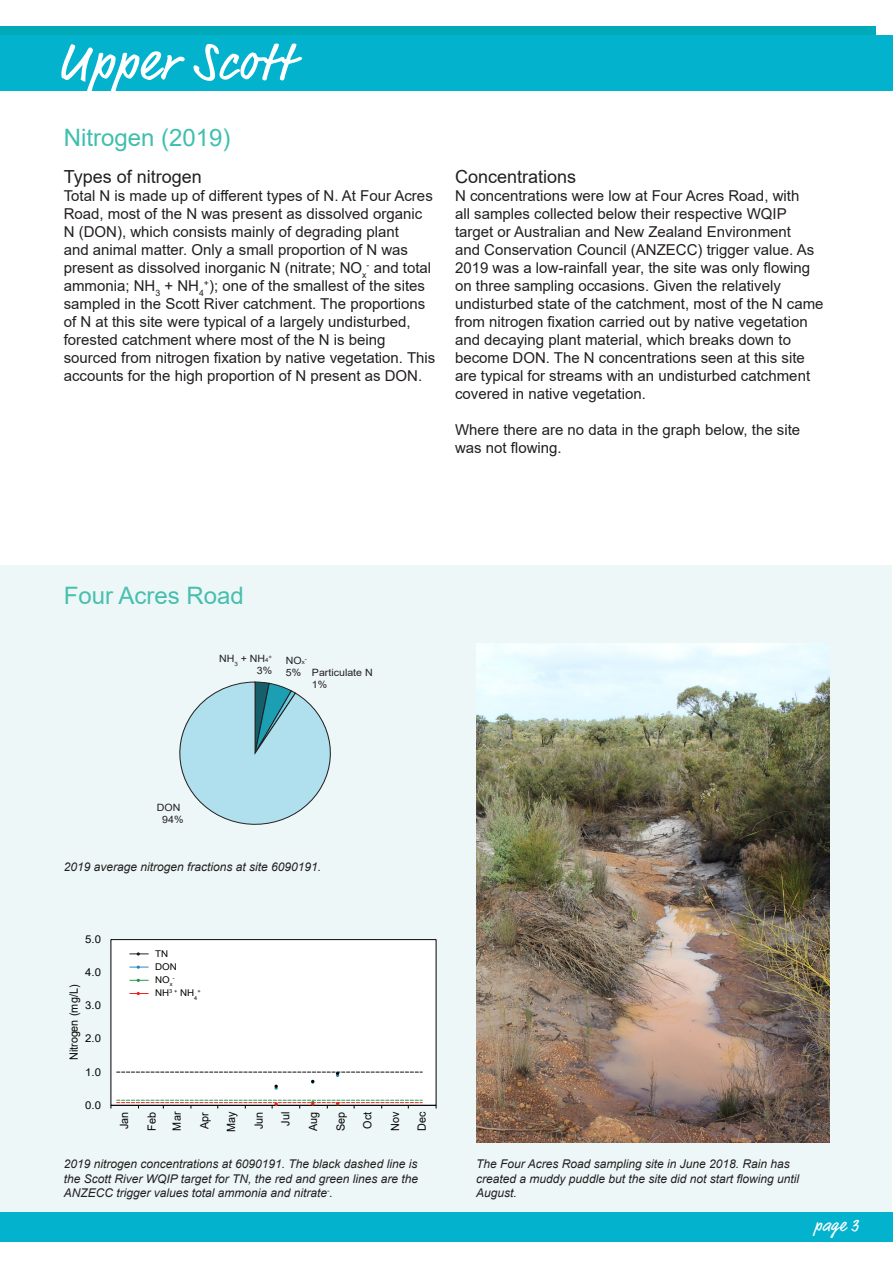
<style>
.page{position:relative;width:893px;height:1263px;background:#fff}
.page>*{position:absolute;margin:0;border:0;box-sizing:border-box;transform-origin:0 0}
.t1{font:54px "Market Web";letter-spacing:.03em;color:#fff}
.heading1{font:24px "Arial";color:#3fbfae}
.body_copy{font:24px "Arial";color:#47bfaf}
.sub-heading{font:18px "Arial";color:#231f20}
.t2{font:18px "Market Web";color:#fff}
.body_copy-2{font:15px/18px "Arial";color:#231f20}
.sub-heading-2{font:15px/18px "Arial";color:#231f20}
.t3{font:italic 12px/14.4px "Arial";color:#231f20;text-align:justify}
.t4{font:11.4px/24.9px "Arial";color:#040503;scale:.95 1}
.t5{font:10.8px "Arial";color:#040503;scale:1.05 1}
.t6{font:10.05px/12px "Arial";color:#231f20;text-align:center;scale:1.06 1}
.t7{font:9.3px/13.2px "Arial";color:#050504;scale:1.05 1}
.t8{font:5.85px "Arial";color:#231f20;scale:1.06 1}
.t9{font:5.4px "Arial";color:#050504;scale:1.05 1}
.s1{font-size:5.7px}
</style>
<div class="page">
<div style="left:0;top:27px;width:875px;height:64px;background:#00aab8"></div>
<div style="left:0;top:35px;width:893px;height:56px;background:#03b2cd"></div>
<div style="left:0;top:1212px;width:893px;height:30px;background:#03b2cd"></div>
<div style="left:0;top:566px;width:891px;height:646px;background:#edf7f7"></div>
<div style="left:111px;top:939px;width:325px;height:166px;background:#fff"></div>
<div style="left:111px;top:939px;width:325px;height:167px;border:1px solid #040503"></div>
<hr style="left:111px;top:1105px;width:325px;height:1px;background:#040503">
<svg style="left:117px;top:1072px;width:305px;height:18px"></svg>
<svg style="left:111px;top:1100px;width:311px;height:8px"></svg>
<svg style="left:130px;top:952px;width:18px;height:3px"></svg>
<svg style="left:130px;top:965px;width:18px;height:4px"></svg>
<svg style="left:130px;top:979px;width:18px;height:3px"></svg>
<svg style="left:130px;top:992px;width:18px;height:3px"></svg>
<svg style="left:179px;top:681px;width:152px;height:144px"></svg>
<img style="left:476px;top:643px;width:353px;height:499px">
<p class="t1" style="left:57px;top:30px;width:236px">Upper Scott</p>
<p class="heading1" style="left:64px;top:121px;width:168px">Nitrogen (2019)</p>
<p class="sub-heading" style="left:64px;top:164px;width:140px">Types of nitrogen</p>
<p class="sub-heading-2" style="left:64px;top:187px;width:373px">Total N is made up of different types of N. At Four Acres Road, most of the N was present as dissolved organic N (DON), which consists mainly of degrading plant<br>and animal matter. Only a small proportion of N was present as dissolved inorganic N (nitrate; NO<sub>x</sub><sup>-</sup> and total ammonia; NH<sub>3</sub> + NH<sub>4</sub><sup>+</sup>); one of the smallest of the sites sampled in the Scott River catchment. The proportions of N at this site were typical of a largely undisturbed, forested catchment where most of the N is being sourced from nitrogen fixation by native vegetation. This accounts for the high proportion of N present as DON.</p>
<p class="sub-heading" style="left:455px;top:164px;width:123px">Concentrations</p>
<p class="body_copy-2" style="left:455px;top:187px;width:370px">N concentrations were low at Four Acres Road, with<br>all samples collected below their respective WQIP target or Australian and New Zealand Environment<br>and Conservation Council (ANZECC) trigger value. As 2019 was a low-rainfall year, the site was only flowing on three sampling occasions. Given the relatively undisturbed state of the catchment, most of the N came from nitrogen fixation carried out by native vegetation and decaying plant material, which breaks down to become DON. The N concentrations seen at this site are typical for streams with an undisturbed catchment covered in native vegetation.</p>
<p class="body_copy-2" style="left:455px;top:421px;width:347px">Where there are no data in the graph below, the site was not flowing.</p>
<p class="body_copy" style="left:64px;top:579px;width:182px">Four Acres Road</p>
<p class="t6" style="left:219px;top:653px;width:48px">NH<sub>3</sub> + NH<span class="s1">4</span></p>
<p class="t8" style="left:269px;top:653px;width:5px">+</p>
<p class="t6" style="left:257px;top:665px;width:16px">3%</p>
<p class="t6" style="left:286px;top:655px;width:19px">NO<span class="s1">x</span></p>
<p class="t8" style="left:305px;top:655px;width:3px">-</p>
<p class="t6" style="left:286px;top:667px;width:16px">5%</p>
<p class="t6" style="left:312px;top:666px;width:59px;text-align:left">Particulate N<br>1%</p>
<p class="t6" style="left:157px;top:802px;width:27px">DON<br>94%</p>
<p class="t3" style="left:64px;top:859px;width:259px">2019 average nitrogen fractions at site 6090191.</p>
<p class="t5" style="left:85px;top:932px;width:17px">5.0</p>
<p class="t5" style="left:85px;top:965px;width:17px">4.0</p>
<p class="t4" style="left:61px;top:1060px;width:81px;rotate:-90deg">Nitrogen (mg/L)</p>
<p class="t5" style="left:85px;top:998px;width:17px">3.0</p>
<p class="t5" style="left:85px;top:1031px;width:17px">2.0</p>
<p class="t5" style="left:85px;top:1064px;width:17px">1.0</p>
<p class="t5" style="left:85px;top:1097px;width:17px">0.0</p>
<p class="t7" style="left:155px;top:947px;width:22px">TN<br>DON<br>NO<sub>x</sub></p>
<p class="t9" style="left:173px;top:974px;width:3px">-</p>
<p class="t7" style="left:155px;top:986px;width:42px">NH<sup>3</sup> <sup>+</sup> NH<sub>4</sub></p>
<p class="t9" style="left:197px;top:988px;width:5px">+</p>
<p class="t4" style="left:112px;top:1129px;width:20px;rotate:-90deg">Jan</p>
<p class="t4" style="left:139px;top:1130px;width:21px;rotate:-90deg">Feb<br>Mar</p>
<p class="t4" style="left:192px;top:1129px;width:19px;rotate:-90deg">Apr</p>
<p class="t4" style="left:219px;top:1132px;width:23px;rotate:-90deg">May</p>
<p class="t4" style="left:246px;top:1129px;width:20px;rotate:-90deg">Jun</p>
<p class="t4" style="left:273px;top:1126px;width:16px;rotate:-90deg">Jul</p>
<p class="t4" style="left:301px;top:1131px;width:22px;rotate:-90deg">Aug</p>
<p class="t4" style="left:328px;top:1131px;width:22px;rotate:-90deg">Sep</p>
<p class="t4" style="left:355px;top:1129px;width:19px;rotate:-90deg">Oct</p>
<p class="t4" style="left:383px;top:1131px;width:22px;rotate:-90deg">Nov</p>
<p class="t4" style="left:409px;top:1131px;width:22px;rotate:-90deg">Dec</p>
<p class="t3" style="left:64px;top:1157px;width:356px">2019 nitrogen concentrations at 6090191. The black dashed line is the Scott River WQIP target for TN, the red and green lines are the ANZECC trigger values total ammonia and nitrate<sup>-</sup>.</p>
<p class="t3" style="left:476px;top:1157px;width:324px;text-align:left">The Four Acres Road sampling site in June 2018. Rain has created a muddy puddle but the site did not start flowing until<br>August.</p>
<p class="t2" style="left:814px;top:1215px;width:46px">page 3</p>
</div>
